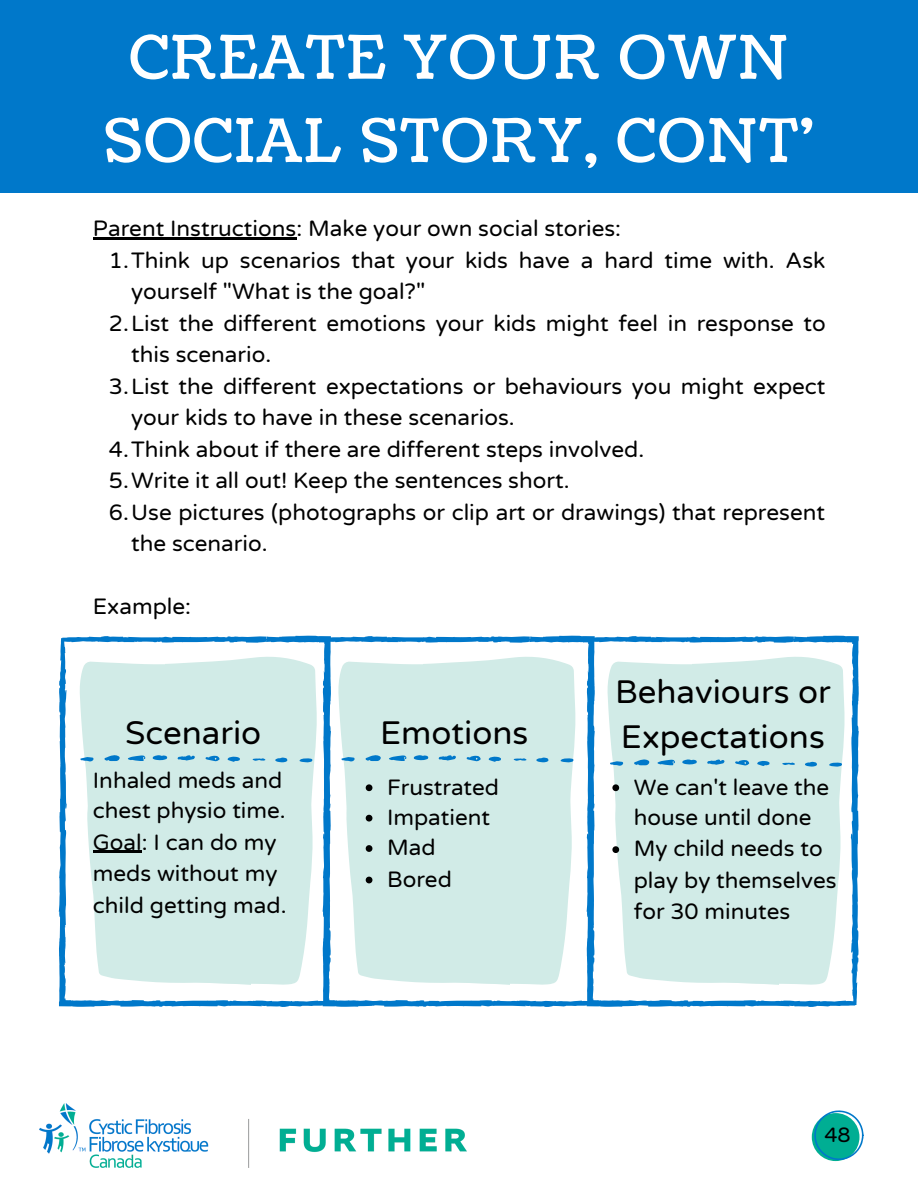
<style>
.page{position:relative;width:918px;height:1188px;background:#fff}
.page>*{position:absolute;margin:0;border:0;box-sizing:border-box;transform-origin:0 0}
.t1{font:60px/83.2px "Coustard";letter-spacing:.03em;color:#fff;text-align:center}
.t2{font:33px/45.3px "Varela Round";color:#000}
.t3{font:22.5px/31.2px "Varela Round";color:#000}
.t4{font:21px "Varela Round";color:#000}
</style>
<div class="page">
<div style="left:0;top:0;width:918px;height:193px;background:#0078ca"></div>
<hr style="left:93px;top:237px;width:203px;height:3px;background:#000">
<svg style="left:59px;top:636px;width:264px;height:371px"></svg>
<svg style="left:323px;top:636px;width:264px;height:371px"></svg>
<svg style="left:587px;top:636px;width:272px;height:371px"></svg>
<svg style="left:79px;top:653px;width:238px;height:339px;background:#d4ece9"></svg>
<hr style="left:93px;top:851px;width:49px;height:2px;background:#000">
<svg style="left:338px;top:653px;width:238px;height:339px;background:#d4ebe8"></svg>
<img style="left:40px;top:1104px;width:426px;height:64px">
<svg style="left:812px;top:1110px;width:52px;height:50px"></svg>
<svg style="left:607px;top:653px;width:238px;height:339px;background:#d4ece9"></svg>
<h1 class="t1" style="left:104px;top:18px;width:711px">CREATE YOUR OWN<br>SOCIAL STORY, CONT'</h1>
<p class="t3" style="left:93px;top:214px;width:530px">Parent Instructions: Make your own social stories:</p>
<p class="t3" style="left:109px;top:245px;width:718px">1.Think up scenarios that your kids have a hard time with. Ask</p>
<p class="t3" style="left:131px;top:277px;width:296px">yourself "What is the goal?"</p>
<p class="t3" style="left:109px;top:308px;width:718px">2.List the different emotions your kids might feel in response to</p>
<p class="t3" style="left:131px;top:340px;width:142px">this scenario.</p>
<p class="t3" style="left:109px;top:371px;width:718px">3.List the different expectations or behaviours you might expect</p>
<p class="t3" style="left:131px;top:403px;width:385px">your kids to have in these scenarios.</p>
<p class="t3" style="left:109px;top:434px;width:537px">4.Think about if there are different steps involved.</p>
<p class="t3" style="left:109px;top:466px;width:462px">5.Write it all out! Keep the sentences short.</p>
<p class="t3" style="left:109px;top:497px;width:718px">6.Use pictures (photographs or clip art or drawings) that represent</p>
<p class="t3" style="left:131px;top:529px;width:138px">the scenario.</p>
<p class="t3" style="left:93px;top:592px;width:100px">Example:</p>
<h2 class="t2" style="left:125px;top:711px;width:138px">Scenario</h2>
<h2 class="t2" style="left:380px;top:711px;width:150px">Emotions</h2>
<p class="t3" style="left:93px;top:765px;width:195px">Inhaled meds and chest physio time.<br>Goal: I can do my meds without my child getting mad.</p>
<p class="t3" style="left:387px;top:772px;width:114px;line-height:30.8px">Frustrated<br>Impatient<br>Mad<br>Bored</p>
<h2 class="t2" style="left:615px;top:669px;width:217px">Behaviours or<br>Expectations</h2>
<p class="t3" style="left:634px;top:772px;width:204px">We can't leave the house until done<br>My child needs to play by themselves for 30 minutes</p>
<p class="t4" style="left:824px;top:1123px;width:28px">48</p>
</div>
